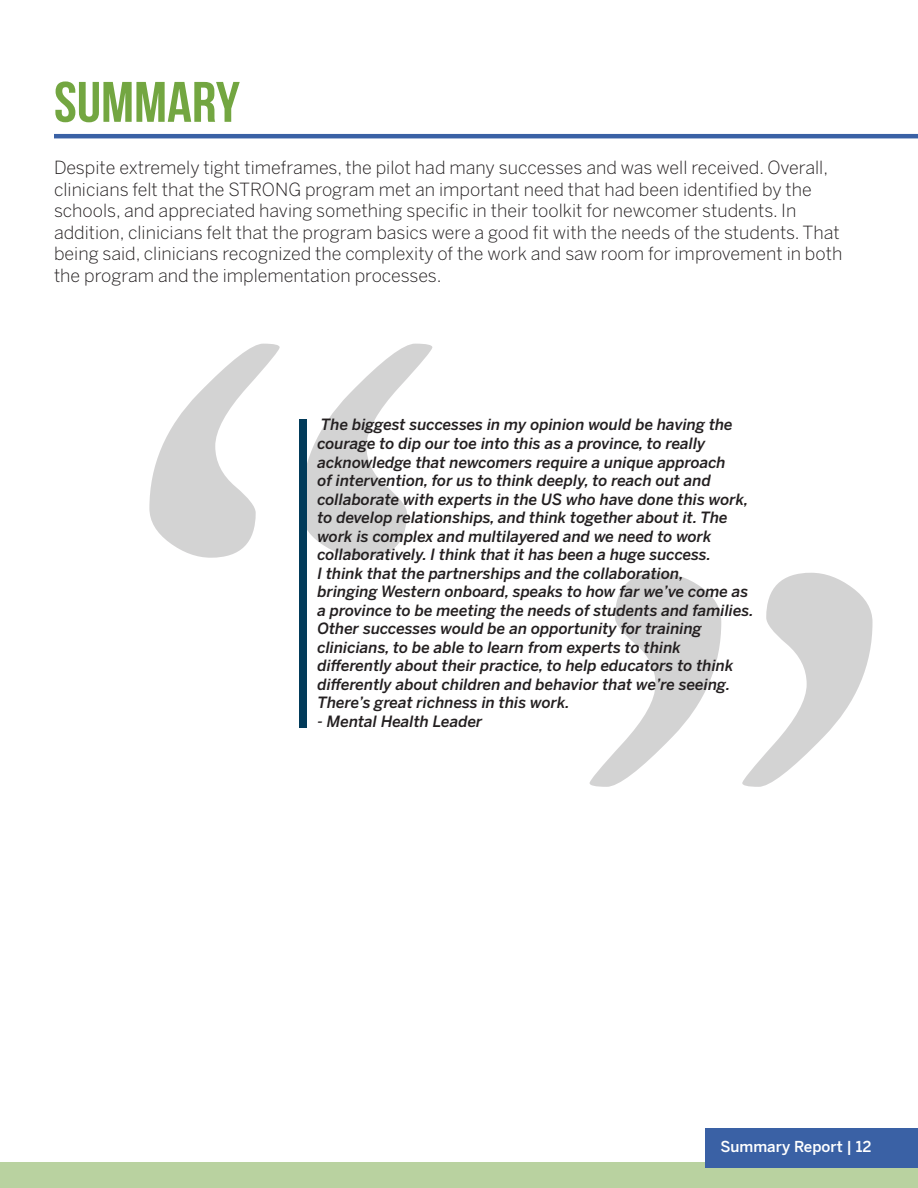
<style>
.page{position:relative;width:918px;height:1188px;background:#fff}
.page>*{position:absolute;margin:0;border:0;box-sizing:border-box;transform-origin:0 0}
.t1{font:57px "Bebas Neue";color:#73a641;scale:1.07 1}
.t2{font:300 18px/21.6px "Benton Sans";color:#231f20}
.t3{font:italic 500 15.45px/18.6px "Benton Sans";color:#231f20}
.t4{font:500 15px "Benton Sans";color:#fff}
</style>
<div class="page">
<div style="left:0;top:1163px;width:918px;height:25px;background:#b9d2a0"></div>
<hr style="left:54px;top:134px;width:864px;height:4px;background:#3a61a5">
<svg style="left:149px;top:344px;width:283px;height:214px"></svg>
<svg style="left:590px;top:573px;width:283px;height:214px"></svg>
<div style="left:299px;top:420px;width:7px;height:308px;background:#023b5a"></div>
<div style="left:706px;top:1128px;width:212px;height:40px;background:#3a61a5"></div>
<h1 class="t1" style="left:54px;top:71px;width:175px">SUMMARY</h1>
<p class="t2" style="left:54px;top:156px;width:790px">Despite extremely tight timeframes, the pilot had many successes and was well received. Overall, clinicians felt that the STRONG program met an important need that had been identified by the schools, and appreciated having something specific in their toolkit for newcomer students. In addition, clinicians felt that the program basics were a good fit with the needs of the students. That being said, clinicians recognized the complexity of the work and saw room for improvement in both the program and the implementation processes.</p>
<p class="t3" style="left:317px;top:415px;width:438px">The biggest successes in my opinion would be having the courage to dip our toe into this as a province, to really acknowledge that newcomers require a unique approach<br>of intervention, for us to think deeply, to reach out and collaborate with experts in the US who have done this work, to develop relationships, and think together about it. The work is complex and multilayered and we need to work collaboratively. I think that it has been a huge success.<br>I think that the partnerships and the collaboration,<br>bringing Western onboard, speaks to how far we’ve come as a province to be meeting the needs of students and families.<br>Other successes would be an opportunity for training clinicians, to be able to learn from experts to think differently about their practice, to help educators to think differently about children and behavior that we’re seeing.<br>There’s great richness in this work.</p>
<p class="t3" style="left:317px;top:712px;width:167px">- Mental Health Leader</p>
<p class="t4" style="left:720px;top:1137px;width:153px">Summary Report | 12</p>
</div>
